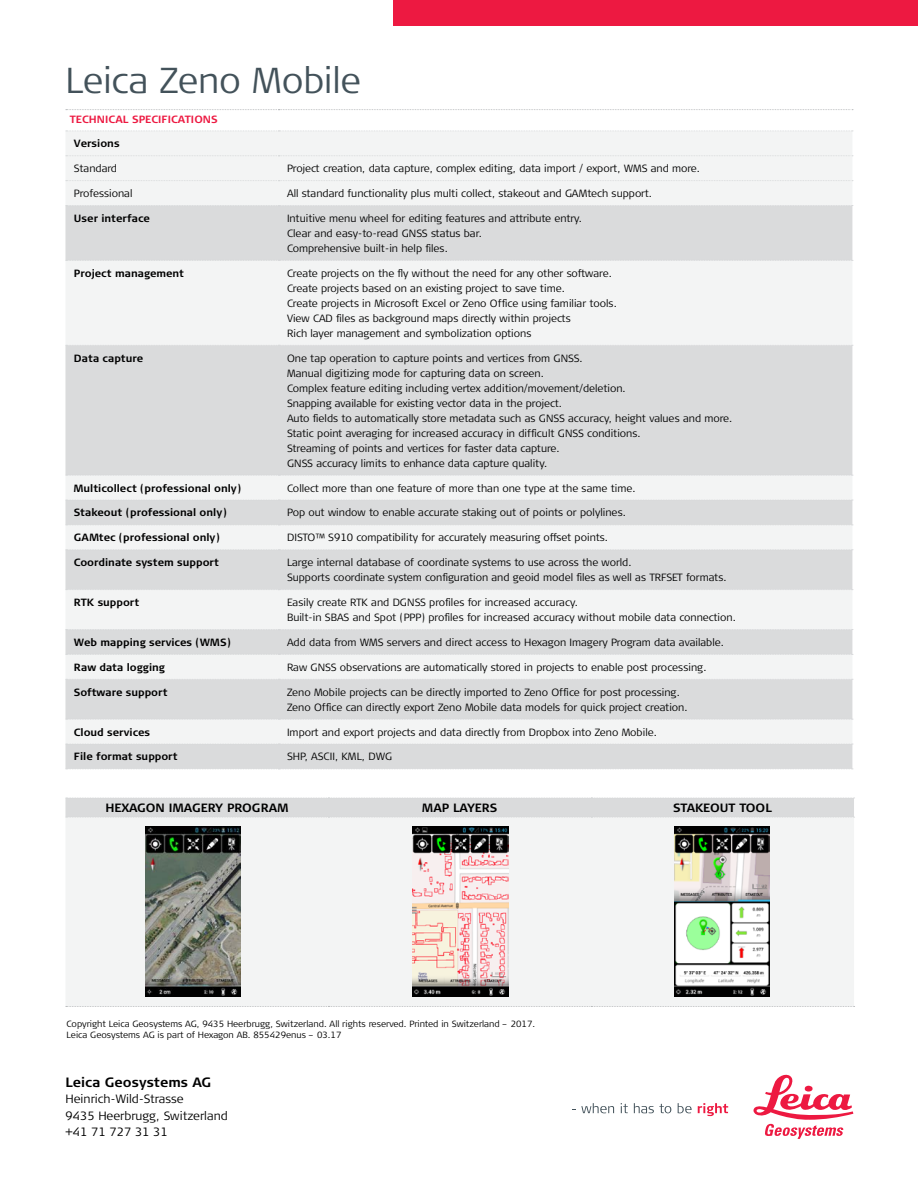
<style>
.page{position:relative;width:918px;height:1188px;background:#fff}
.page>*{position:absolute;margin:0;border:0;box-sizing:border-box;transform-origin:0 0}
.t1{font:300 36px "Signa Normal";letter-spacing:-.01em;color:#43525a}
.t2{font:700 13.5px "Signa Column";color:#000}
.t3{font:300 12px/16.5px "Signa Column";color:#000}
.t4{font:700 12px "Signa Column";color:#000}
.t5{font:300 10.5px/15px "Signa Column";color:#000}
.t6{font:700 10.5px "Signa Column";color:#000}
.t7{font:700 10.5px "Signa Column";letter-spacing:.01em;color:#ed1941}
.t8{font:300 9px/10.5px "Signa Column";color:#000}
</style>
<div class="page">
<div style="left:65px;top:132px;width:787px;height:74px;background:#f3f4f4"></div>
<svg style="left:65px;top:206px;width:787px;height:563px;fill:#dadbdc"></svg>
<svg style="left:66px;top:155px;width:787px;height:1px"></svg>
<svg style="left:66px;top:180px;width:787px;height:1px"></svg>
<svg style="left:65px;top:109px;width:788px;height:23px"></svg>
<svg style="left:66px;top:205px;width:787px;height:1px"></svg>
<svg style="left:66px;top:260px;width:787px;height:1px"></svg>
<svg style="left:66px;top:345px;width:787px;height:1px"></svg>
<svg style="left:66px;top:475px;width:787px;height:1px"></svg>
<svg style="left:66px;top:500px;width:787px;height:1px"></svg>
<svg style="left:66px;top:525px;width:787px;height:1px"></svg>
<svg style="left:66px;top:549px;width:787px;height:1px"></svg>
<svg style="left:66px;top:589px;width:787px;height:1px"></svg>
<svg style="left:66px;top:629px;width:787px;height:1px"></svg>
<svg style="left:66px;top:654px;width:787px;height:1px"></svg>
<svg style="left:66px;top:679px;width:787px;height:1px"></svg>
<svg style="left:66px;top:719px;width:787px;height:1px"></svg>
<svg style="left:66px;top:744px;width:787px;height:1px"></svg>
<svg style="left:66px;top:769px;width:787px;height:1px"></svg>
<svg style="left:581px;top:1103px;width:33px;height:10px"></svg>
<svg style="left:621px;top:1103px;width:7px;height:10px"></svg>
<svg style="left:634px;top:1103px;width:37px;height:10px"></svg>
<svg style="left:678px;top:1103px;width:14px;height:10px"></svg>
<svg style="left:698px;top:1103px;width:30px;height:13px"></svg>
<svg style="left:753px;top:1074px;width:100px;height:65px"></svg>
<div style="left:66px;top:818px;width:788px;height:188px;background:#f3f4f4"></div>
<svg style="left:66px;top:1006px;width:789px;height:1px"></svg>
<div style="left:65px;top:798px;width:790px;height:20px;background:#dadbdc"></div>
<img style="left:145px;top:826px;width:96px;height:170px">
<img style="left:413px;top:826px;width:95px;height:170px">
<img style="left:674px;top:827px;width:96px;height:170px">
<div style="left:393px;top:0;width:525px;height:25px;background:#ed1941"></div>
<h1 class="t1" style="left:65px;top:57px;width:297px">Leica Zeno Mobile</h1>
<p class="t7" style="left:70px;top:112px;width:150px">TECHNICAL SPECIFICATIONS</p>
<p class="t6" style="left:74px;top:137px;width:47px">Versions</p>
<p class="t5" style="left:74px;top:161px;width:45px">Standard</p>
<p class="t5" style="left:287px;top:161px;width:415px">Project creation, data capture, complex editing, data import / export, WMS and more.</p>
<p class="t5" style="left:74px;top:186px;width:60px">Professional</p>
<p class="t5" style="left:287px;top:186px;width:367px">All standard functionality plus multi collect, stakeout and GAMtech support.</p>
<p class="t6" style="left:74px;top:212px;width:77px">User interface</p>
<p class="t5" style="left:287px;top:211px;width:297px">Intuitive menu wheel for editing features and attribute entry.<br>Clear and easy-to-read GNSS status bar.<br>Comprehensive built-in help files.</p>
<p class="t6" style="left:74px;top:266px;width:112px">Project management</p>
<p class="t5" style="left:287px;top:266px;width:331px">Create projects on the fly without the need for any other software.<br>Create projects based on an existing project to save time.<br>Create projects in Microsoft Excel or Zeno Office using familiar tools.<br>View CAD files as background maps directly within projects<br>Rich layer management and symbolization options</p>
<p class="t6" style="left:74px;top:351px;width:71px">Data capture</p>
<p class="t5" style="left:287px;top:351px;width:447px">One tap operation to capture points and vertices from GNSS.<br>Manual digitizing mode for capturing data on screen.<br>Complex feature editing including vertex addition/movement/deletion.<br>Snapping available for existing vector data in the project.<br>Auto fields to automatically store metadata such as GNSS accuracy, height values and more.<br>Static point averaging for increased accuracy in difficult GNSS conditions.<br>Streaming of points and vertices for faster data capture.<br>GNSS accuracy limits to enhance data capture quality.</p>
<p class="t6" style="left:74px;top:481px;width:169px">Multicollect (professional only)</p>
<p class="t5" style="left:287px;top:481px;width:350px">Collect more than one feature of more than one type at the same time.</p>
<p class="t6" style="left:74px;top:506px;width:154px">Stakeout (professional only)</p>
<p class="t5" style="left:287px;top:506px;width:340px">Pop out window to enable accurate staking out of points or polylines.</p>
<p class="t6" style="left:74px;top:531px;width:147px">GAMtec (professional only)</p>
<p class="t5" style="left:287px;top:530px;width:323px">DISTO™ S910 compatibility for accurately measuring offset points.</p>
<p class="t6" style="left:74px;top:556px;width:146px">Coordinate system support</p>
<p class="t5" style="left:287px;top:555px;width:441px">Large internal database of coordinate systems to use across the world.<br>Supports coordinate system configuration and geoid model files as well as TRFSET formats.</p>
<p class="t6" style="left:74px;top:596px;width:67px">RTK support</p>
<p class="t5" style="left:287px;top:595px;width:450px">Easily create RTK and DGNSS profiles for increased accuracy.<br>Built-in SBAS and Spot (PPP) profiles for increased accuracy without mobile data connection.</p>
<p class="t6" style="left:74px;top:636px;width:158px">Web mapping services (WMS)</p>
<p class="t5" style="left:287px;top:635px;width:438px">Add data from WMS servers and direct access to Hexagon Imagery Program data available.</p>
<p class="t6" style="left:74px;top:660px;width:92px">Raw data logging</p>
<p class="t5" style="left:287px;top:660px;width:421px">Raw GNSS observations are automatically stored in projects to enable post processing.</p>
<p class="t6" style="left:74px;top:685px;width:95px">Software support</p>
<p class="t5" style="left:287px;top:685px;width:402px">Zeno Mobile projects can be directly imported to Zeno Office for post processing.<br>Zeno Office can directly export Zeno Mobile data models for quick project creation.</p>
<p class="t6" style="left:74px;top:725px;width:78px">Cloud services</p>
<p class="t5" style="left:287px;top:725px;width:371px">Import and export projects and data directly from Dropbox into Zeno Mobile.</p>
<p class="t6" style="left:74px;top:750px;width:105px">File format support</p>
<p class="t5" style="left:287px;top:750px;width:106px">SHP, ASCII, KML, DWG</p>
<p class="t4" style="left:105px;top:800px;width:185px">HEXAGON IMAGERY PROGRAM</p>
<p class="t4" style="left:422px;top:800px;width:76px">MAP LAYERS</p>
<p class="t4" style="left:673px;top:800px;width:100px">STAKEOUT TOOL</p>
<p class="t8" style="left:67px;top:1019px;width:470px">Copyright Leica Geosystems AG, 9435 Heerbrugg, Switzerland. All rights reserved. Printed in Switzerland – 2017.<br>Leica Geosystems AG is part of Hexagon AB. 855429enus – 03.17</p>
<p class="t2" style="left:66px;top:1073px;width:147px">Leica Geosystems AG</p>
<p class="t3" style="left:66px;top:1091px;width:164px">Heinrich-Wild-Strasse<br>9435 Heerbrugg, Switzerland +41 71 727 31 31</p>
</div>
